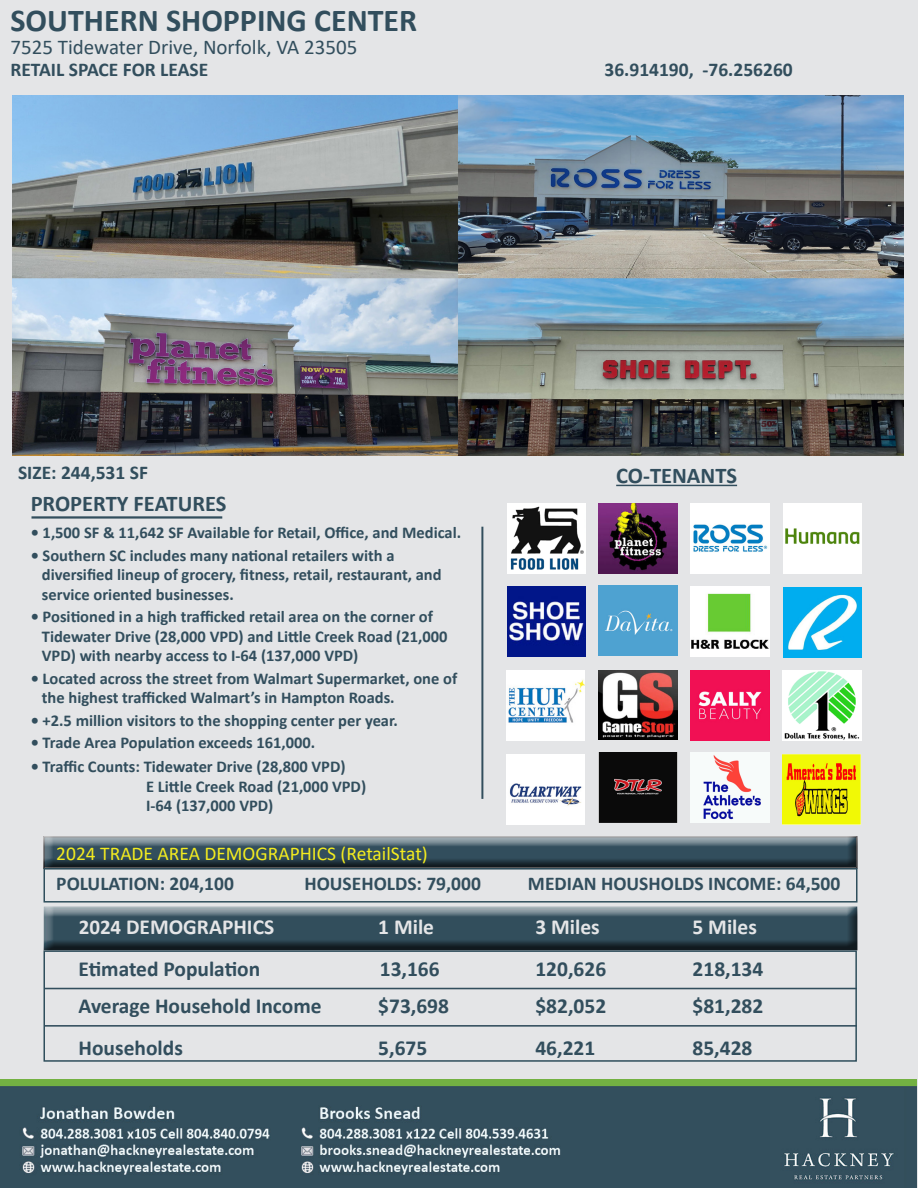
<style>
.page{position:relative;width:918px;height:1188px;background:#fff}
.page>*{position:absolute;margin:0;border:0;box-sizing:border-box;transform-origin:0 0}
.t1{font:700 31.95px "Calibri";color:#324e5d}
.t2{font:700 22.5px "Calibri";color:#324e5d}
.t3{font:700 21.45px "Calibri";color:#324e5d}
.t4{font:700 21.45px "Calibri";color:#e4e5e7}
.t5{font:21px "Calibri";color:#324e5d}
.t6{font:700 19.5px "Calibri";color:#324e5d}
.t7{font:19.5px "Calibri";color:#f4ec1f}
.t8{font:700 16.5px/19.5px "Calibri";color:#324e5d}
.s1{font-size:21px}
</style>
<div class="page">
<div style="left:0;top:0;width:917px;height:1188px;background:#e4e5e7"></div>
<hr style="left:616px;top:485px;width:121px;height:1px;background:#324e5d">
<hr style="left:481px;top:527px;width:2px;height:272px;background:#324e5d">
<img style="left:0;top:1080px;width:916px;height:108px">
<img style="left:13px;top:95px;width:890px;height:360px">
<img style="left:508px;top:586px;width:78px;height:70px">
<img style="left:507px;top:503px;width:79px;height:70px">
<img style="left:599px;top:753px;width:78px;height:70px">
<img style="left:691px;top:671px;width:78px;height:70px">
<img style="left:782px;top:671px;width:80px;height:70px">
<img style="left:691px;top:586px;width:78px;height:70px">
<img style="left:691px;top:753px;width:78px;height:70px">
<img style="left:784px;top:587px;width:78px;height:70px">
<img style="left:506px;top:671px;width:78px;height:70px">
<img style="left:599px;top:671px;width:78px;height:69px">
<img style="left:691px;top:503px;width:78px;height:70px">
<img style="left:599px;top:586px;width:78px;height:70px">
<img style="left:783px;top:503px;width:78px;height:70px">
<img style="left:599px;top:503px;width:78px;height:70px">
<img style="left:506px;top:755px;width:78px;height:70px">
<hr style="left:32px;top:516px;width:190px;height:3px;background:#324e5d">
<div style="left:41px;top:904px;width:818px;height:43px;background:#e4e5e7"></div>
<div style="left:41px;top:906px;width:818px;height:46px;background:#231f20;opacity:.75"></div>
<hr style="left:45px;top:988px;width:812px;height:1px;background:#324e5d">
<hr style="left:45px;top:1025px;width:812px;height:2px;background:#324e5d">
<img style="left:782px;top:755px;width:79px;height:70px">
<div style="left:42px;top:834px;width:817px;height:31px;background:#e4e5e7"></div>
<div style="left:42px;top:836px;width:817px;height:34px;background:#231f20;opacity:.75"></div>
<div style="left:44px;top:950px;width:813px;height:112px;border:2px solid #2f4e5c"></div>
<div style="left:44px;top:868px;width:814px;height:35px;border:2px solid #2f4e5c"></div>
<p class="t1" style="left:10px;top:-2px;width:408px">SOUTHERN SHOPPING CENTER</p>
<p class="t5" style="left:10px;top:32px;width:348px">7525 Tidewater Drive, Norfolk, VA 23505</p>
<p class="t6" style="left:10px;top:56px;width:199px">RETAIL SPACE FOR LEASE</p>
<p class="t6" style="left:604px;top:56px;width:190px">36.914190, -76.256260</p>
<p class="t6" style="left:18px;top:459px;width:131px">SIZE: 244,531 SF</p>
<p class="t2" style="left:31px;top:488px;width:197px">PROPERTY FEATURES</p>
<p class="t8" style="left:31px;top:523px;width:432px">• 1,500 SF &amp; 11,642 SF Available for Retail, Office, and Medical.</p>
<p class="t8" style="left:31px;top:545px;width:365px">• Southern SC includes many national retailers with a</p>
<p class="t8" style="left:42px;top:565px;width:401px">diversified lineup of grocery, fitness, retail, restaurant, and service oriented businesses.</p>
<p class="t8" style="left:42px;top:607px;width:407px;text-indent:-11px">• Positioned in a high trafficked retail area on the corner of<br>Tidewater Drive (28,000 VPD) and Little Creek Road (21,000<br>VPD) with nearby access to I-64 (137,000 VPD)</p>
<p class="t8" style="left:42px;top:668px;width:417px;text-indent:-11px">• Located across the street from Walmart Supermarket, one of the highest trafficked Walmart’s in Hampton Roads.</p>
<p class="t8" style="left:31px;top:710px;width:369px">• +2.5 million visitors to the shopping center per year.</p>
<p class="t8" style="left:31px;top:733px;width:286px">• Trade Area Population exceeds 161,000.</p>
<p class="t8" style="left:31px;top:757px;width:316px">• Traffic Counts: Tidewater Drive (28,800 VPD)</p>
<p class="t8" style="left:146px;top:776px;width:222px">E Little Creek Road (21,000 VPD)</p>
<p class="t8" style="left:146px;top:796px;width:129px">I-64 (137,000 VPD)</p>
<p class="t2" style="left:616px;top:460px;width:122px">CO-TENANTS</p>
<p class="t7" style="left:56px;top:840px;width:373px">2024 TRADE AREA DEMOGRAPHICS (RetailStat)</p>
<p class="t6" style="left:56px;top:869px;width:179px">POLULATION: 204,100</p>
<p class="t6" style="left:304px;top:869px;width:178px">HOUSEHOLDS: 79,000</p>
<p class="t6" style="left:528px;top:869px;width:314px">MEDIAN HOUSHOLDS INCOME: 64,500</p>
<p class="t4" style="left:79px;top:912px;width:197px"><span class="s1">2024</span> DEMOGRAPHICS</p>
<p class="t4" style="left:378px;top:912px;width:57px">1 Mile</p>
<p class="t4" style="left:535px;top:912px;width:66px">3 Miles</p>
<p class="t4" style="left:693px;top:912px;width:66px">5 Miles</p>
<p class="t3" style="left:79px;top:953px;width:183px">Etimated Population</p>
<p class="t3" style="left:380px;top:953px;width:61px">13,166</p>
<p class="t3" style="left:535px;top:953px;width:72px">120,626</p>
<p class="t3" style="left:693px;top:953px;width:72px">218,134</p>
<p class="t3" style="left:79px;top:991px;width:245px">Average Household Income</p>
<p class="t3" style="left:378px;top:991px;width:72px">$73,698</p>
<p class="t3" style="left:535px;top:991px;width:72px">$82,052</p>
<p class="t3" style="left:693px;top:991px;width:72px">$81,282</p>
<p class="t3" style="left:79px;top:1033px;width:106px">Households</p>
<p class="t3" style="left:378px;top:1033px;width:51px">5,675</p>
<p class="t3" style="left:535px;top:1033px;width:61px">46,221</p>
<p class="t3" style="left:693px;top:1033px;width:61px">85,428</p>
</div>
